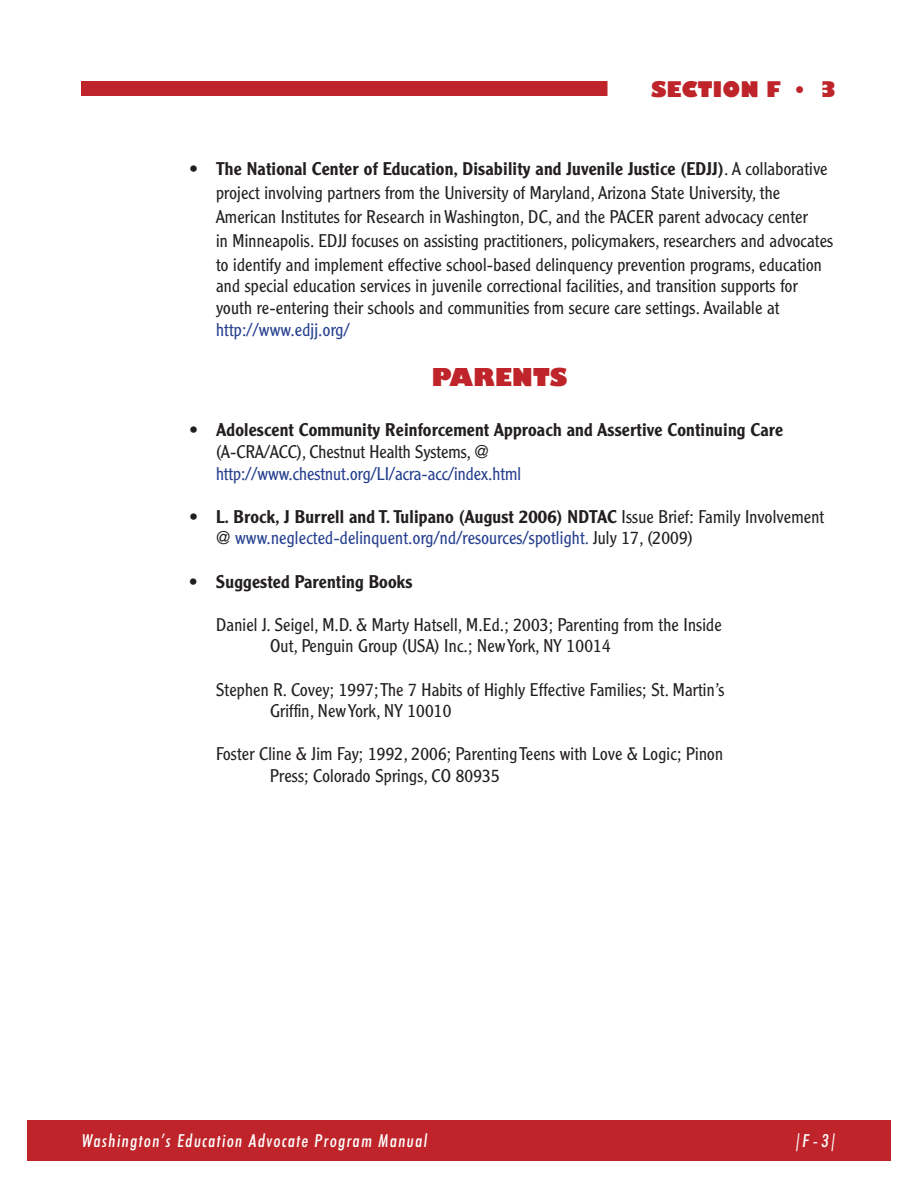
<style>
.page{position:relative;width:918px;height:1188px;background:#fff}
.page>*{position:absolute;margin:0;border:0;box-sizing:border-box;transform-origin:0 0}
.SUB-SECTION_Title{font:800 24px "Gill Sans";color:#be2429}
.t1{font:800 21px "Gill Sans";color:#be2429}
.Body_text{font:300 18px "Clearface Gothic LT Std";letter-spacing:.01em;color:#231f20}
.BULLET_LIST{font:500 18px "Clearface Gothic LT Std";letter-spacing:.01em;color:#231f20}
.Body_text-2{font:300 18px "Clearface Gothic LT Std";letter-spacing:.01em;color:#253f8e}
.t2{font:italic 18px "Futuri Condensed";letter-spacing:.075em;color:#fff}
.s1{font-weight:300}
.s2{color:#231f20}
</style>
<div class="page">
<div style="left:27px;top:1120px;width:864px;height:41px;background:#be2429"></div>
<div style="left:81px;top:81px;width:527px;height:15px;background:#be2429"></div>
<p class="t1" style="left:651px;top:76px;width:187px">SECTION F • 3</p>
<p class="BULLET_LIST" style="left:189px;top:157px;width:640px">• The National Center of Education, Disability and Juvenile Justice (EDJJ)<span class="s1">. A collaborative</span></p>
<p class="Body_text" style="left:216px;top:182px;width:566px">project involving partners from the University of Maryland, Arizona State University, the</p>
<p class="Body_text" style="left:216px;top:206px;width:593px">American Institutes for Research in Washington, DC, and the PACER parent advocacy center</p>
<p class="Body_text" style="left:216px;top:230px;width:619px">in Minneapolis. EDJJ focuses on assisting practitioners, policymakers, researchers and advocates</p>
<p class="Body_text" style="left:216px;top:254px;width:607px">to identify and implement effective school-based delinquency prevention programs, education</p>
<p class="Body_text" style="left:216px;top:275px;width:583px">and special education services in juvenile correctional facilities, and transition supports for</p>
<p class="Body_text" style="left:216px;top:297px;width:565px">youth re-entering their schools and communities from secure care settings. Available at</p>
<p class="Body_text-2" style="left:216px;top:318px;width:135px">http://www.edjj.org/</p>
<p class="SUB-SECTION_Title" style="left:432px;top:362px;width:137px">PARENTS</p>
<p class="BULLET_LIST" style="left:189px;top:419px;width:596px">• Adolescent Community Reinforcement Approach and Assertive Continuing Care</p>
<p class="Body_text" style="left:216px;top:441px;width:274px">(A-CRA/ACC), Chestnut Health Systems, @</p>
<p class="Body_text-2" style="left:216px;top:462px;width:307px">http://www.chestnut.org/LI/acra-acc/index.html</p>
<p class="BULLET_LIST" style="left:189px;top:505px;width:637px">• L. Brock, J Burrell and T. Tulipano (August 2006) NDTAC <span class="s1">Issue Brief: Family Involvement</span></p>
<p class="Body_text-2" style="left:216px;top:527px;width:478px"><span class="s2">@</span> www.neglected-delinquent.org/nd/resources/spotlight. <span class="s2">July 17, (2009)</span></p>
<p class="BULLET_LIST" style="left:189px;top:570px;width:225px">• Suggested Parenting Books</p>
<p class="Body_text" style="left:216px;top:614px;width:507px">Daniel J. Seigel, M.D. &amp; Marty Hatsell, M.Ed.; 2003; Parenting from the Inside</p>
<p class="Body_text" style="left:270px;top:635px;width:342px">Out, Penguin Group (USA) Inc.; New York, NY 10014</p>
<p class="Body_text" style="left:216px;top:678px;width:510px">Stephen R. Covey; 1997; The 7 Habits of Highly Effective Families; St. Martin’s</p>
<p class="Body_text" style="left:270px;top:700px;width:183px">Griffin, New York, NY 10010</p>
<p class="Body_text" style="left:216px;top:743px;width:509px">Foster Cline &amp; Jim Fay; 1992, 2006; Parenting Teens with Love &amp; Logic; Pinon</p>
<p class="Body_text" style="left:270px;top:765px;width:231px">Press; Colorado Springs, CO 80935</p>
<p class="t2" style="left:81px;top:1132px;width:347px">Washington’s Education Advocate Program Manual</p>
<p class="t2" style="left:793px;top:1132px;width:46px">|F - 3|</p>
</div>
